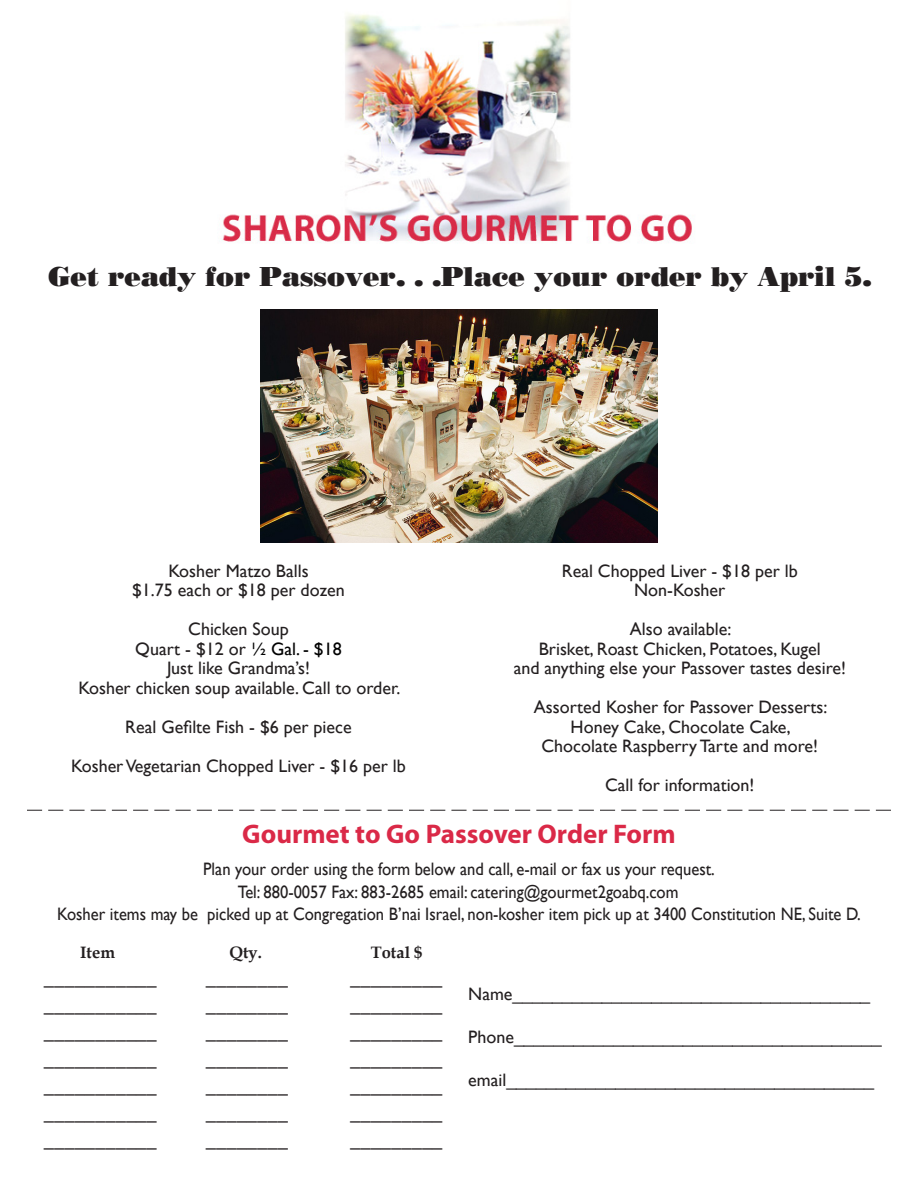
<style>
.page{position:relative;width:918px;height:1188px;background:#fff}
.page>*{position:absolute;margin:0;border:0;box-sizing:border-box;transform-origin:0 0}
.t1{font:27px "Bodoni Poster";color:#231f20}
.t2{font:700 27px "Myriad";color:#da2947}
.t3{font:18px "Gill Sans";color:#231f20}
.t4{font:18px "Gill Sans";color:#231f20;scale:.92 1}
.t5{font:16.5px "Andika Basic";color:#231f20}
.t6{font:700 16.5px "Book Antiqua";color:#231f20}
.s1{color:#000}
</style>
<div class="page">
<svg style="left:27px;top:810px;width:864px;height:1px"></svg>
<img style="left:222px;top:14px;width:470px;height:229px">
<img style="left:261px;top:310px;width:396px;height:233px">
<p class="t1" style="left:48px;top:260px;width:825px">Get ready for Passover. . .Place your order by April 5.</p>
<p class="t3" style="left:168px;top:560px;width:142px">Kosher Matzo Balls</p>
<p class="t3" style="left:132px;top:579px;width:214px">$1.75 each or $18 per dozen</p>
<p class="t3" style="left:188px;top:618px;width:102px">Chicken Soup</p>
<p class="t3" style="left:135px;top:638px;width:208px">Quart - $12 or <span class="s1">½ Gal. - $18</span></p>
<p class="t3" style="left:167px;top:657px;width:144px">Just like Grandma’s!</p>
<p class="t3" style="left:78px;top:677px;width:323px">Kosher chicken soup available. Call to order.</p>
<p class="t3" style="left:125px;top:716px;width:228px">Real Gefilte Fish - $6 per piece</p>
<p class="t3" style="left:71px;top:755px;width:336px">Kosher Vegetarian Chopped Liver - $16 per lb</p>
<p class="t3" style="left:562px;top:560px;width:237px">Real Chopped Liver - $18 per lb</p>
<p class="t3" style="left:634px;top:579px;width:93px">Non-Kosher</p>
<p class="t3" style="left:630px;top:618px;width:103px">Also available:</p>
<p class="t3" style="left:539px;top:638px;width:283px">Brisket, Roast Chicken, Potatoes, Kugel</p>
<p class="t3" style="left:514px;top:657px;width:334px">and anything else your Passover tastes desire!</p>
<p class="t3" style="left:534px;top:696px;width:295px">Assorted Kosher for Passover Desserts:</p>
<p class="t3" style="left:571px;top:716px;width:222px">Honey Cake, Chocolate Cake,</p>
<p class="t3" style="left:542px;top:735px;width:278px">Chocolate Raspberry Tarte and more!</p>
<p class="t3" style="left:605px;top:774px;width:151px">Call for information!</p>
<p class="t2" style="left:242px;top:820px;width:435px">Gourmet to Go Passover Order Form</p>
<p class="t4" style="left:203px;top:859px;width:558px">Plan your order using the form below and call, e-mail or fax us your request.</p>
<p class="t4" style="left:238px;top:881px;width:480px">Tel: 880-0057 Fax: 883-2685 email: catering@gourmet2goabq.com</p>
<p class="t4" style="left:57px;top:904px;width:875px">Kosher items may be picked up at Congregation B’nai Israel, non-kosher item pick up at 3400 Constitution NE, Suite D.</p>
<p class="t6" style="left:80px;top:941px;width:36px">Item</p>
<p class="t6" style="left:229px;top:941px;width:34px">Qty.</p>
<p class="t6" style="left:371px;top:941px;width:53px">Total $</p>
<p class="t5" style="left:44px;top:963px;width:114px">___________</p>
<p class="t5" style="left:206px;top:963px;width:84px">________</p>
<p class="t5" style="left:350px;top:963px;width:94px">_________</p>
<p class="t5" style="left:44px;top:990px;width:114px">___________</p>
<p class="t5" style="left:206px;top:990px;width:84px">________</p>
<p class="t5" style="left:350px;top:990px;width:94px">_________</p>
<p class="t5" style="left:44px;top:1017px;width:114px">___________</p>
<p class="t5" style="left:206px;top:1017px;width:84px">________</p>
<p class="t5" style="left:350px;top:1017px;width:94px">_________</p>
<p class="t5" style="left:44px;top:1044px;width:114px">___________</p>
<p class="t5" style="left:206px;top:1044px;width:84px">________</p>
<p class="t5" style="left:350px;top:1044px;width:94px">_________</p>
<p class="t5" style="left:44px;top:1071px;width:114px">___________</p>
<p class="t5" style="left:206px;top:1071px;width:84px">________</p>
<p class="t5" style="left:350px;top:1071px;width:94px">_________</p>
<p class="t5" style="left:44px;top:1098px;width:114px">___________</p>
<p class="t5" style="left:206px;top:1098px;width:84px">________</p>
<p class="t5" style="left:350px;top:1098px;width:94px">_________</p>
<p class="t5" style="left:44px;top:1125px;width:114px">___________</p>
<p class="t5" style="left:206px;top:1125px;width:84px">________</p>
<p class="t5" style="left:350px;top:1125px;width:94px">_________</p>
<p class="t3" style="left:468px;top:983px;width:403px">Name____________________________________</p>
<p class="t3" style="left:468px;top:1026px;width:415px">Phone_____________________________________</p>
<p class="t3" style="left:468px;top:1069px;width:407px">email_____________________________________</p>
</div>
